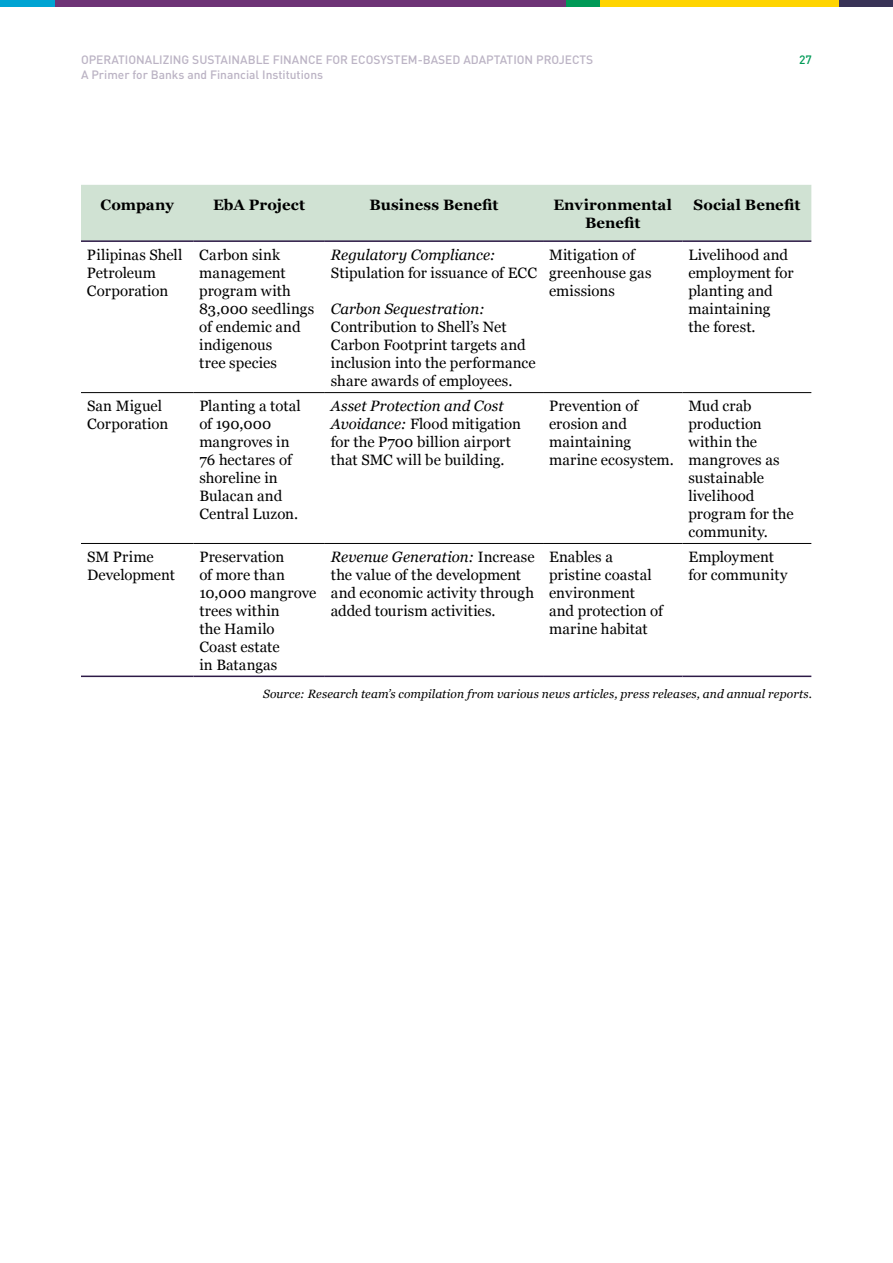
<style>
.page{position:relative;width:893px;height:1263px;background:#fff}
.page>*{position:absolute;margin:0;border:0;box-sizing:border-box;transform-origin:0 0}
.t1{font:15px/18px "Georgia";letter-spacing:.005em;color:#000}
.t2{font:700 15px/18px "Georgia";letter-spacing:.005em;color:#000;text-align:center}
.t3{font:italic 15px "Georgia";color:#000}
.t4{font:500 12px/14.4px "DIN";color:#bbb3c4}
.t5{font:italic 12px "Georgia";letter-spacing:.01em;color:#000}
.t6{font:500 12px "DIN";color:#009a57}
.s1{font-style:italic}
</style>
<div class="page">
<div style="left:0;top:0;width:55px;height:7px;background:#00a4d3"></div>
<div style="left:55px;top:0;width:511px;height:7px;background:#6e3476"></div>
<div style="left:566px;top:0;width:34px;height:7px;background:#009a57"></div>
<div style="left:839px;top:0;width:54px;height:7px;background:#393357"></div>
<div style="left:600px;top:0;width:239px;height:7px;background:#ffd400"></div>
<div style="left:81px;top:185px;width:730px;height:55px;background:#d0e2d3"></div>
<hr style="left:81px;top:675px;width:112px;height:2px;background:#2d1a47">
<hr style="left:193px;top:675px;width:132px;height:2px;background:#2d1a47">
<hr style="left:325px;top:675px;width:218px;height:2px;background:#2d1a47">
<hr style="left:543px;top:675px;width:139px;height:2px;background:#2d1a47">
<hr style="left:682px;top:675px;width:129px;height:2px;background:#2d1a47">
<hr style="left:81px;top:240px;width:112px;height:2px;background:#2d1a47">
<hr style="left:193px;top:240px;width:132px;height:2px;background:#2d1a47">
<hr style="left:325px;top:240px;width:218px;height:2px;background:#2d1a47">
<hr style="left:543px;top:240px;width:139px;height:2px;background:#2d1a47">
<hr style="left:682px;top:240px;width:129px;height:2px;background:#2d1a47">
<hr style="left:81px;top:392px;width:112px;height:1px;background:#000">
<hr style="left:193px;top:392px;width:132px;height:1px;background:#000">
<hr style="left:325px;top:392px;width:218px;height:1px;background:#000">
<hr style="left:543px;top:392px;width:139px;height:1px;background:#000">
<hr style="left:682px;top:392px;width:129px;height:1px;background:#000">
<hr style="left:81px;top:543px;width:112px;height:1px;background:#000">
<hr style="left:193px;top:543px;width:132px;height:1px;background:#000">
<hr style="left:325px;top:543px;width:218px;height:1px;background:#000">
<hr style="left:543px;top:543px;width:139px;height:1px;background:#000">
<hr style="left:682px;top:543px;width:129px;height:1px;background:#000">
<p class="t4" style="left:81px;top:52px;width:514px">OPERATIONALIZING SUSTAINABLE FINANCE FOR ECOSYSTEM-BASED ADAPTATION PROJECTS<br>A Primer for Banks and Financial Institutions</p>
<p class="t6" style="left:799px;top:52px;width:14px">27</p>
<p class="t2" style="left:100px;top:195px;width:75px">Company</p>
<p class="t2" style="left:213px;top:195px;width:94px">EbA Project</p>
<p class="t2" style="left:369px;top:195px;width:131px">Business Benefit</p>
<p class="t2" style="left:553px;top:195px;width:120px">Environmental<br>Benefit</p>
<p class="t2" style="left:693px;top:195px;width:108px">Social Benefit</p>
<p class="t1" style="left:87px;top:245px;width:97px">Pilipinas Shell<br>Petroleum<br>Corporation</p>
<p class="t1" style="left:199px;top:245px;width:116px">Carbon sink management program with<br>83,000 seedlings of endemic and indigenous<br>tree species</p>
<p class="t3" style="left:331px;top:244px;width:166px">Regulatory Compliance:</p>
<p class="t1" style="left:549px;top:245px;width:104px">Mitigation of greenhouse gas emissions</p>
<p class="t1" style="left:688px;top:245px;width:107px">Livelihood and employment for planting and maintaining the forest.</p>
<p class="t1" style="left:331px;top:263px;width:208px">Stipulation for issuance of ECC</p>
<p class="t3" style="left:331px;top:298px;width:155px">Carbon Sequestration:</p>
<p class="t1" style="left:331px;top:317px;width:206px">Contribution to Shell’s Net<br>Carbon Footprint targets and inclusion into the performance share awards of employees.</p>
<p class="t1" style="left:87px;top:396px;width:83px">San Miguel<br>Corporation</p>
<p class="t1" style="left:199px;top:396px;width:103px">Planting a total of 190,000 mangroves in<br>76 hectares of shoreline in<br>Bulacan and<br>Central Luzon.</p>
<p class="t1" style="left:331px;top:396px;width:192px"><span class="s1">Asset Protection and Cost<br>Avoidance:</span> Flood mitigation for the P700 billion airport that SMC will be building.</p>
<p class="t1" style="left:549px;top:396px;width:126px">Prevention of erosion and maintaining marine ecosystem.</p>
<p class="t1" style="left:688px;top:396px;width:107px">Mud crab production within the mangroves as sustainable livelihood program for the community.</p>
<p class="t1" style="left:87px;top:547px;width:89px">SM Prime<br>Development</p>
<p class="t1" style="left:199px;top:547px;width:119px">Preservation<br>of more than<br>10,000 mangrove trees within<br>the Hamilo<br>Coast estate<br>in Batangas</p>
<p class="t1" style="left:331px;top:547px;width:205px"><span class="s1">Revenue Generation:</span> Increase the value of the development and economic activity through added tourism activities.</p>
<p class="t1" style="left:549px;top:547px;width:115px">Enables a pristine coastal environment and protection of marine habitat</p>
<p class="t1" style="left:688px;top:547px;width:100px">Employment for community</p>
<p class="t5" style="left:263px;top:685px;width:550px">Source: Research team’s compilation from various news articles, press releases, and annual reports.</p>
</div>
